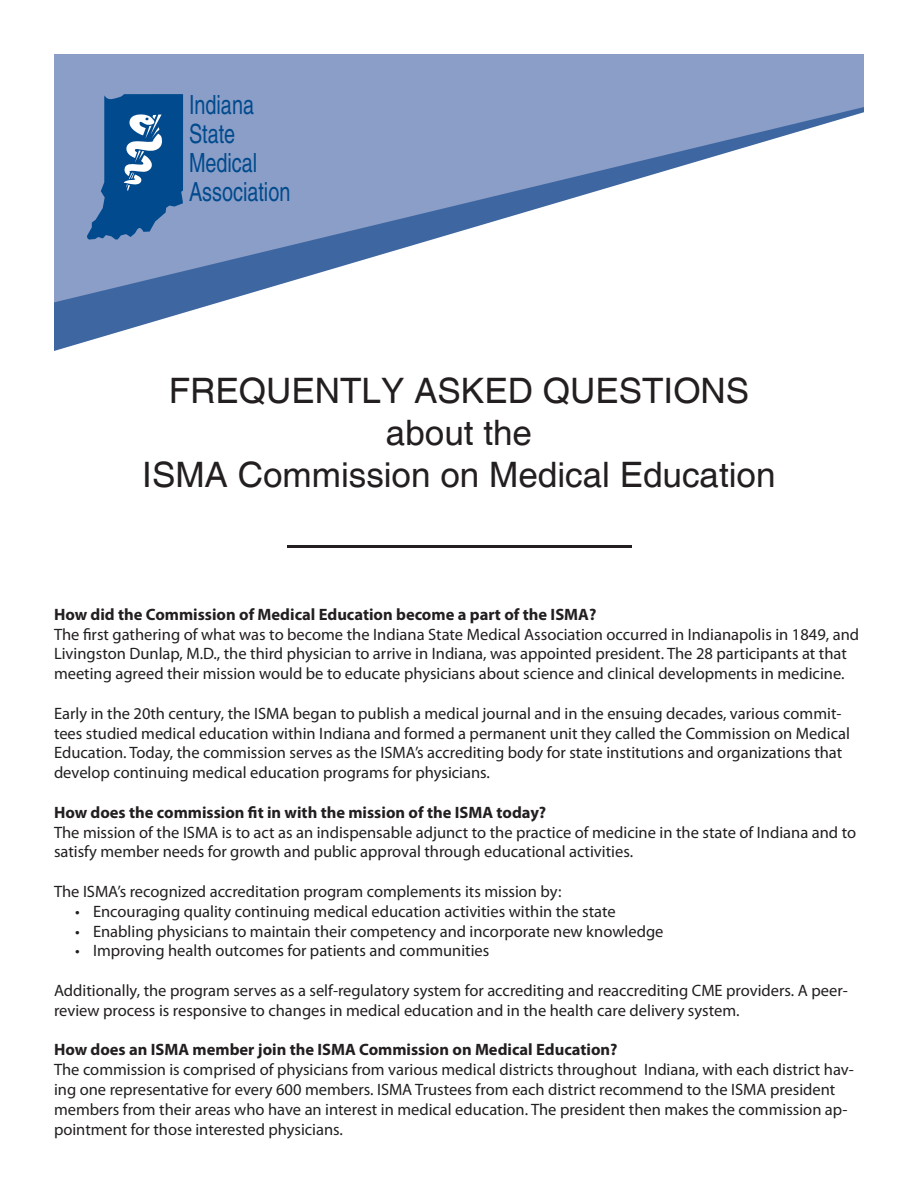
<style>
.page{position:relative;width:918px;height:1188px;background:#fff}
.page>*{position:absolute;margin:0;border:0;box-sizing:border-box;transform-origin:0 0}
.t1{font:35.1px "Helvetica";color:#231f20}
.t2{font:26.4px/29.1px "Helvetica";color:#004a8d;scale:.75 1}
.t3{font:16.5px/19.8px "Myriad Pro";color:#231f20}
.t4{font:700 16.5px "Myriad Pro";color:#231f20}
</style>
<div class="page">
<svg style="left:54px;top:302px;width:166px;height:49px"></svg>
<svg style="left:54px;top:54px;width:810px;height:248px;fill:#8b9ec7"></svg>
<svg style="left:87px;top:94px;width:96px;height:146px;background:#366da4"></svg>
<hr style="left:287px;top:546px;width:344px;height:2px;background:#231f20">
<p class="t2" style="left:189px;top:90px;width:137px">Indiana<br>State<br>Medical<br>Association</p>
<p class="t1" style="left:169px;top:370px;width:582px">FREQUENTLY ASKED QUESTIONS</p>
<p class="t1" style="left:386px;top:412px;width:148px">about the</p>
<p class="t1" style="left:142px;top:454px;width:635px">ISMA Commission on Medical Education</p>
<p class="t4" style="left:54px;top:605px;width:544px">How did the Commission of Medical Education become a part of the ISMA?</p>
<p class="t3" style="left:54px;top:625px;width:807px">The first gathering of what was to become the Indiana State Medical Association occurred in Indianapolis in 1849, and<br>Livingston Dunlap, M.D., the third physician to arrive in Indiana, was appointed president. The 28 participants at that meeting agreed their mission would be to educate physicians about science and clinical developments in medicine.</p>
<p class="t3" style="left:54px;top:704px;width:797px">Early in the 20th century, the ISMA began to publish a medical journal and in the ensuing decades, various commit&shy;tees studied medical education within Indiana and formed a permanent unit they called the Commission on Medical Education. Today, the commission serves as the ISMA’s accrediting body for state institutions and organizations that develop continuing medical education programs for physicians.</p>
<p class="t4" style="left:54px;top:803px;width:494px">How does the commission fit in with the mission of the ISMA today?</p>
<p class="t3" style="left:54px;top:823px;width:804px">The mission of the ISMA is to act as an indispensable adjunct to the practice of medicine in the state of Indiana and to satisfy member needs for growth and public approval through educational activities.</p>
<p class="t3" style="left:54px;top:882px;width:509px">The ISMA’s recognized accreditation program complements its mission by:</p>
<p class="t3" style="left:75px;top:902px;width:542px">• Encouraging quality continuing medical education activities within the state</p>
<p class="t3" style="left:75px;top:922px;width:590px">• Enabling physicians to maintain their competency and incorporate new knowledge</p>
<p class="t3" style="left:75px;top:941px;width:416px">• Improving health outcomes for patients and communities</p>
<p class="t3" style="left:54px;top:981px;width:795px">Additionally, the program serves as a self-regulatory system for accrediting and reaccrediting CME providers. A peer&shy;review process is responsive to changes in medical education and in the health care delivery system.</p>
<p class="t4" style="left:54px;top:1041px;width:565px">How does an ISMA member join the ISMA Commission on Medical Education?</p>
<p class="t3" style="left:54px;top:1060px;width:801px">The commission is comprised of physicians from various medical districts throughout Indiana, with each district hav&shy;ing one representative for every 600 members. ISMA Trustees from each district recommend to the ISMA president members from their areas who have an interest in medical education. The president then makes the commission ap&shy;pointment for those interested physicians.</p>
</div>
